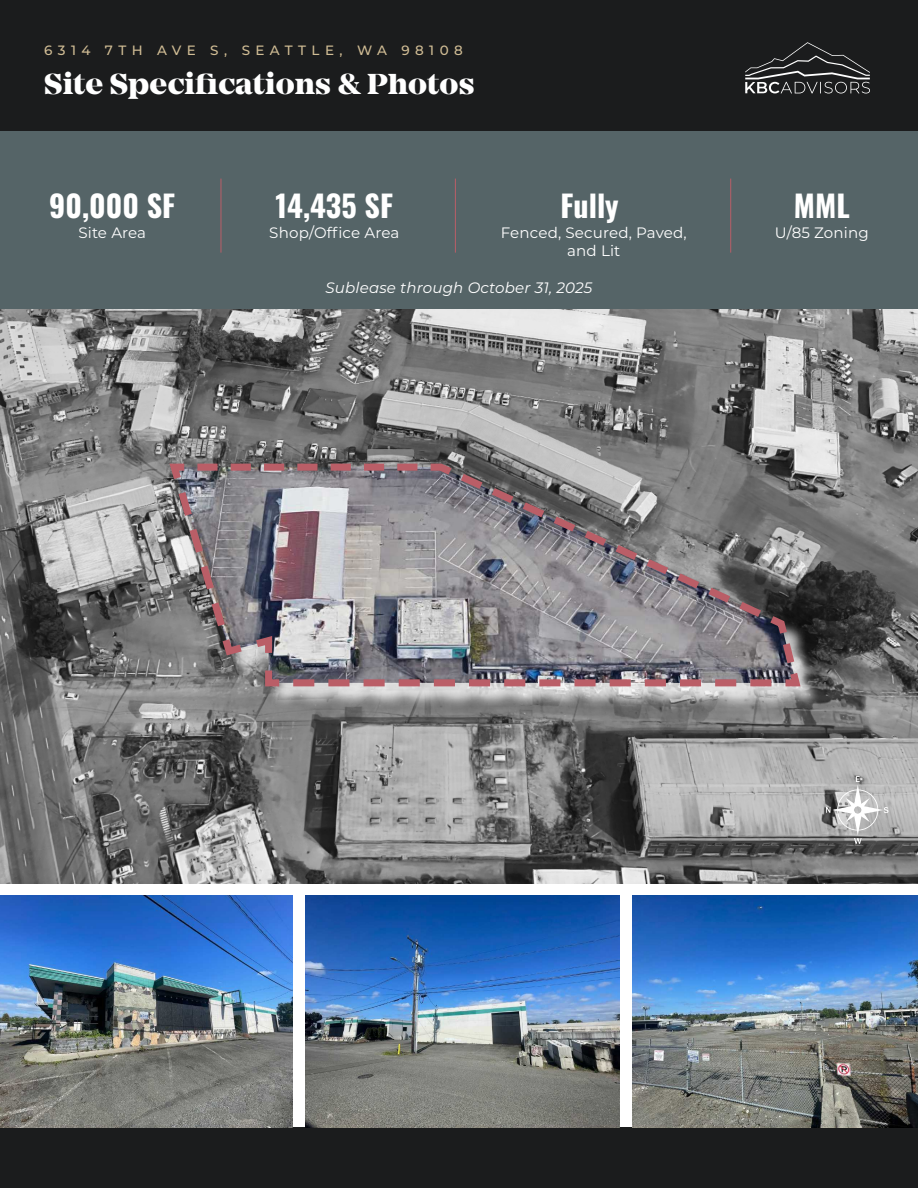
<style>
.page{position:relative;width:918px;height:1188px;background:#fff}
.page>*{position:absolute;margin:0;border:0;box-sizing:border-box;transform-origin:0 0}
.t1{font:700 30.15px "Oswald";color:#fff}
.t2{font:800 30px "Mirador";color:#fff}
.t3{font:15px/18.1px "Montserrat";letter-spacing:.01em;color:#fff;text-align:center}
.t4{font:italic 15px "Montserrat";letter-spacing:.01em;color:#fff}
.t5{font:500 13.5px "Montserrat";letter-spacing:.4em;color:#d1bd95}
</style>
<div class="page">
<div style="left:0;top:0;width:918px;height:131px;background:#1b1c1d"></div>
<svg style="left:745px;top:42px;width:125px;height:52px"></svg>
<div style="left:0;top:131px;width:918px;height:178px;background:#556467"></div>
<hr style="left:221px;top:179px;width:1px;height:74px;background:#ba5e67">
<hr style="left:455px;top:179px;width:1px;height:74px;background:#ba5e67">
<hr style="left:730px;top:179px;width:1px;height:74px;background:#ba5e67">
<div style="left:0;top:1127px;width:918px;height:61px;background:#1b1c1d"></div>
<img style="left:0;top:310px;width:918px;height:574px">
<div style="left:173px;top:466px;width:648px;height:242px;background:#fff;opacity:.75"></div>
<svg style="left:165px;top:460px;width:640px;height:230px;background:#8b858a"></svg>
<img style="left:0;top:896px;width:293px;height:232px">
<img style="left:306px;top:896px;width:314px;height:231px">
<img style="left:633px;top:896px;width:285px;height:231px">
<svg style="left:826px;top:776px;width:62px;height:68px;background:#aeaeae"></svg>
<p class="t5" style="left:44px;top:41px;width:420px">6314 7TH AVE S, SEATTLE, WA 98108</p>
<h2 class="t2" style="left:44px;top:66px;width:432px">Site Specifications &amp; Photos</h2>
<h1 class="t1" style="left:49px;top:190px;width:127px">90,000 SF</h1>
<p class="t3" style="left:78px;top:223px;width:69px">Site Area</p>
<h1 class="t1" style="left:276px;top:190px;width:119px">14,435 SF</h1>
<p class="t3" style="left:269px;top:223px;width:131px">Shop/Office Area</p>
<h1 class="t1" style="left:561px;top:190px;width:60px">Fully</h1>
<p class="t3" style="left:501px;top:223px;width:187px">Fenced, Secured, Paved, and Lit</p>
<p class="t4" style="left:326px;top:277px;width:268px">Sublease through October 31, 2025</p>
<h1 class="t1" style="left:794px;top:190px;width:57px">MML</h1>
<p class="t3" style="left:775px;top:223px;width:95px">U/85 Zoning</p>
</div>
